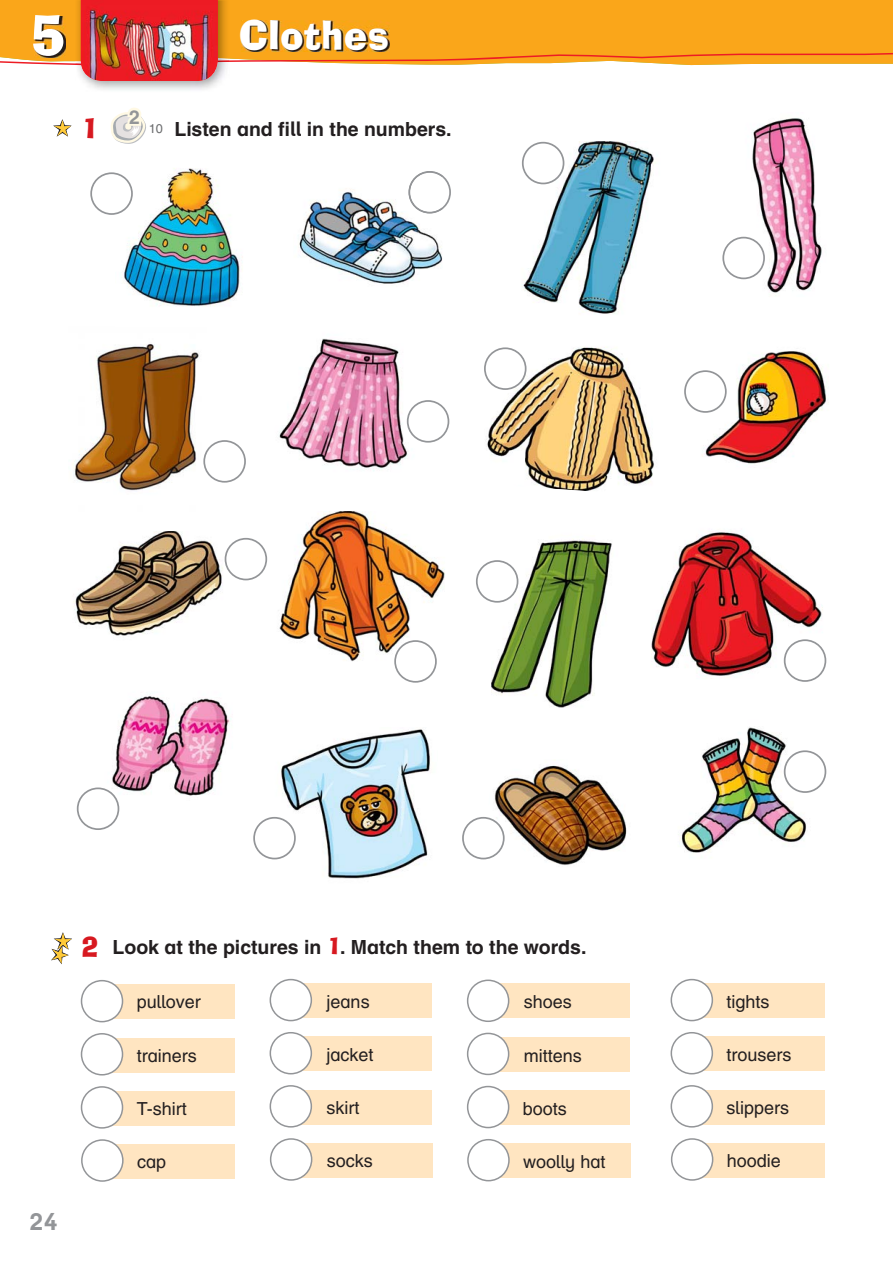
<style>
.page{position:relative;width:893px;height:1263px;background:#fff}
.page>*{position:absolute;margin:0;border:0;box-sizing:border-box;transform-origin:0 0}
.t1{font:52.5px "Ad Lib BT";color:#fff}
.t2{font:39.3px "Ad Lib BT";letter-spacing:.005em;color:#fff;scale:.96 1}
.t3{font:27px "Ad Lib BT";color:#d71920}
.t4{font:700 24px "Helvetica Infant";color:#939598}
.t5{font:700 19.5px "Helvetica Infant";color:#231f20}
.t6{font:700 19.35px "Helvetica Infant";color:#939598}
.t7{font:18px "Helvetica Infant";color:#231f20}
.t8{font:12.75px "Helvetica Infant";color:#6d6e70}
.s1{font-family:"Ad Lib BT";font-weight:400;font-size:27px;color:#d71920}
.s2{font-family:"Ad Lib BT";font-weight:400;font-size:22.5px;color:#d71920}
</style>
<div class="page">
<svg style="left:0;top:0;width:893px;height:81px"></svg>
<img style="left:81px;top:0;width:137px;height:81px">
<img style="left:242px;top:20px;width:147px;height:31px">
<img style="left:492px;top:539px;width:120px;height:169px">
<img style="left:279px;top:338px;width:129px;height:133px">
<img style="left:74px;top:531px;width:172px;height:105px">
<img style="left:74px;top:344px;width:125px;height:147px">
<img style="left:124px;top:168px;width:116px;height:138px">
<svg style="left:111px;top:108px;width:35px;height:36px"></svg>
<div style="left:99px;top:984px;width:136px;height:34px;background:#ffe5c1"></div>
<svg style="left:81px;top:980px;width:42px;height:42px"></svg>
<div style="left:99px;top:1038px;width:136px;height:34px;background:#ffe5c1"></div>
<svg style="left:81px;top:1033px;width:42px;height:43px"></svg>
<div style="left:99px;top:1091px;width:136px;height:34px;background:#ffe5c1"></div>
<div style="left:99px;top:1144px;width:136px;height:34px;background:#ffe5c1"></div>
<svg style="left:81px;top:1086px;width:42px;height:43px"></svg>
<svg style="left:81px;top:1139px;width:43px;height:43px"></svg>
<div style="left:688px;top:984px;width:136px;height:34px;background:#ffe5c1"></div>
<svg style="left:670px;top:979px;width:43px;height:42px"></svg>
<div style="left:688px;top:1037px;width:136px;height:34px;background:#ffe5c1"></div>
<svg style="left:670px;top:1032px;width:43px;height:42px"></svg>
<div style="left:688px;top:1090px;width:136px;height:34px;background:#ffe5c1"></div>
<div style="left:689px;top:1143px;width:136px;height:34px;background:#ffe5c1"></div>
<svg style="left:670px;top:1085px;width:43px;height:43px"></svg>
<svg style="left:671px;top:1138px;width:42px;height:43px"></svg>
<div style="left:486px;top:984px;width:143px;height:34px;background:#ffe5c1"></div>
<svg style="left:467px;top:980px;width:42px;height:42px"></svg>
<div style="left:486px;top:1038px;width:143px;height:34px;background:#ffe5c1"></div>
<svg style="left:467px;top:1033px;width:42px;height:42px"></svg>
<div style="left:485px;top:1091px;width:145px;height:34px;background:#ffe5c1"></div>
<div style="left:485px;top:1144px;width:145px;height:34px;background:#ffe5c1"></div>
<svg style="left:467px;top:1086px;width:42px;height:42px"></svg>
<svg style="left:467px;top:1139px;width:43px;height:42px"></svg>
<div style="left:288px;top:984px;width:144px;height:34px;background:#ffe5c1"></div>
<svg style="left:270px;top:979px;width:42px;height:42px"></svg>
<div style="left:288px;top:1037px;width:144px;height:34px;background:#ffe5c1"></div>
<svg style="left:270px;top:1032px;width:42px;height:42px"></svg>
<div style="left:288px;top:1090px;width:144px;height:34px;background:#ffe5c1"></div>
<div style="left:289px;top:1143px;width:143px;height:34px;background:#ffe5c1"></div>
<svg style="left:270px;top:1085px;width:42px;height:43px"></svg>
<svg style="left:270px;top:1138px;width:42px;height:43px"></svg>
<svg style="left:90px;top:172px;width:43px;height:43px"></svg>
<img style="left:651px;top:532px;width:176px;height:144px">
<img style="left:741px;top:118px;width:81px;height:175px">
<img style="left:95px;top:696px;width:136px;height:116px">
<img style="left:486px;top:347px;width:168px;height:144px">
<svg style="left:203px;top:440px;width:43px;height:43px"></svg>
<svg style="left:442px;top:175px;width:9px;height:35px"></svg>
<svg style="left:225px;top:538px;width:42px;height:42px"></svg>
<svg style="left:722px;top:237px;width:43px;height:42px"></svg>
<svg style="left:77px;top:788px;width:42px;height:42px"></svg>
<svg style="left:484px;top:347px;width:42px;height:43px"></svg>
<svg style="left:784px;top:639px;width:42px;height:43px"></svg>
<svg style="left:407px;top:400px;width:42px;height:43px"></svg>
<svg style="left:476px;top:560px;width:42px;height:43px"></svg>
<img style="left:408px;top:171px;width:31px;height:43px">
<img style="left:410px;top:173px;width:32px;height:39px">
<img style="left:521px;top:142px;width:133px;height:172px">
<img style="left:279px;top:512px;width:166px;height:149px">
<img style="left:678px;top:727px;width:149px;height:126px">
<svg style="left:784px;top:750px;width:42px;height:43px"></svg>
<svg style="left:522px;top:142px;width:42px;height:42px"></svg>
<img style="left:271px;top:729px;width:159px;height:150px">
<svg style="left:253px;top:817px;width:43px;height:42px"></svg>
<svg style="left:394px;top:640px;width:43px;height:43px"></svg>
<img style="left:494px;top:765px;width:133px;height:100px">
<svg style="left:462px;top:817px;width:43px;height:42px"></svg>
<img style="left:702px;top:351px;width:127px;height:113px">
<svg style="left:684px;top:370px;width:43px;height:43px"></svg>
<svg style="left:53px;top:119px;width:19px;height:18px"></svg>
<svg style="left:51px;top:932px;width:21px;height:32px"></svg>
<h1 class="t1" style="left:30px;top:2px;width:37px">5</h1>
<h2 class="t2" style="left:239px;top:10px;width:158px">Clothes</h2>
<p class="t6" style="left:129px;top:106px;width:12px">2</p>
<h3 class="t3" style="left:81px;top:112px;width:20px">1</h3>
<p class="t5" style="left:175px;top:118px;width:279px">Listen and fill in the numbers.</p>
<p class="t8" style="left:149px;top:124px;width:16px">10</p>
<h3 class="t4" style="left:30px;top:1208px;width:29px">24</h3>
<p class="t5" style="left:81px;top:936px;width:507px"><span class="s1">2</span> Look at the pictures in <span class="s2">1</span>. Match them to the words.</p>
<p class="t7" style="left:137px;top:995px;width:66px">pullover</p>
<p class="t7" style="left:137px;top:1049px;width:61px">trainers</p>
<p class="t7" style="left:137px;top:1102px;width:51px">T-shirt</p>
<p class="t7" style="left:137px;top:1155px;width:31px">cap</p>
<p class="t7" style="left:327px;top:995px;width:45px">jeans</p>
<p class="t7" style="left:327px;top:1048px;width:48px">jacket</p>
<p class="t7" style="left:327px;top:1101px;width:34px">skirt</p>
<p class="t7" style="left:327px;top:1154px;width:47px">socks</p>
<p class="t7" style="left:524px;top:995px;width:50px">shoes</p>
<p class="t7" style="left:524px;top:1049px;width:59px">mittens</p>
<p class="t7" style="left:523px;top:1102px;width:46px">boots</p>
<p class="t7" style="left:523px;top:1155px;width:84px">woolly hat</p>
<p class="t7" style="left:726px;top:995px;width:45px">tights</p>
<p class="t7" style="left:726px;top:1048px;width:66px">trousers</p>
<p class="t7" style="left:726px;top:1101px;width:64px">slippers</p>
<p class="t7" style="left:727px;top:1154px;width:56px">hoodie</p>
</div>
